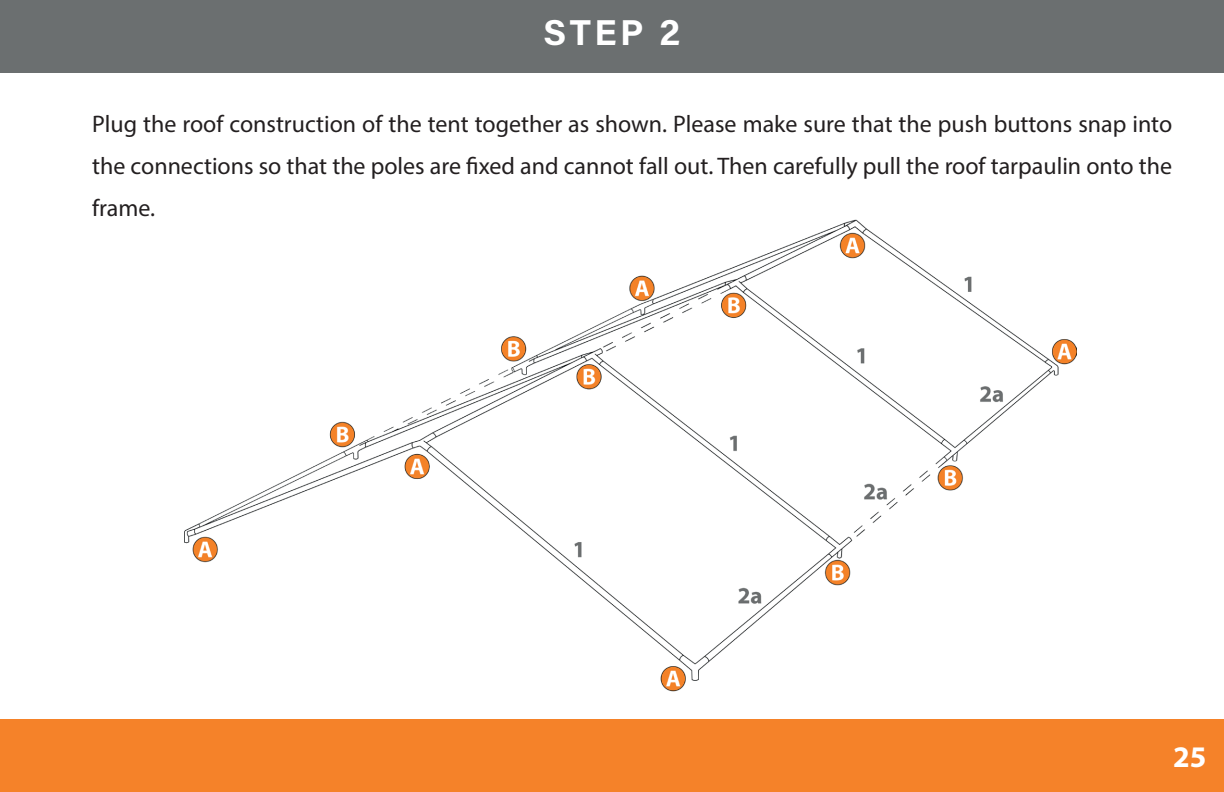
<style>
.page{position:relative;width:1224px;height:792px;background:#fff}
.page>*{position:absolute;margin:0;border:0;box-sizing:border-box;transform-origin:0 0}
.t1{font:700 36px "Acumin Pro";color:#fff}
.t2{font:700 30px "Myriad Pro";color:#fff}
.t3{font:24px/42px "Myriad Pro";color:#231f20;text-align:justify}
</style>
<div class="page">
<div style="left:0;top:719px;width:1224px;height:72px;background:#f58229"></div>
<div style="left:0;top:1px;width:1224px;height:72px;background:#6b6f70"></div>
<img style="left:185px;top:219px;width:891px;height:472px">
<h1 class="t1" style="left:543px;top:7px;width:139px">STEP 2</h1>
<p class="t3" style="left:92px;top:103px;width:1082px">Plug the roof construction of the tent together as shown. Please make sure that the push buttons snap into the connections so that the poles are fixed and cannot fall out. Then carefully pull the roof tarpaulin onto the frame.</p>
<p class="t2" style="left:1173px;top:737px;width:35px">25</p>
</div>
